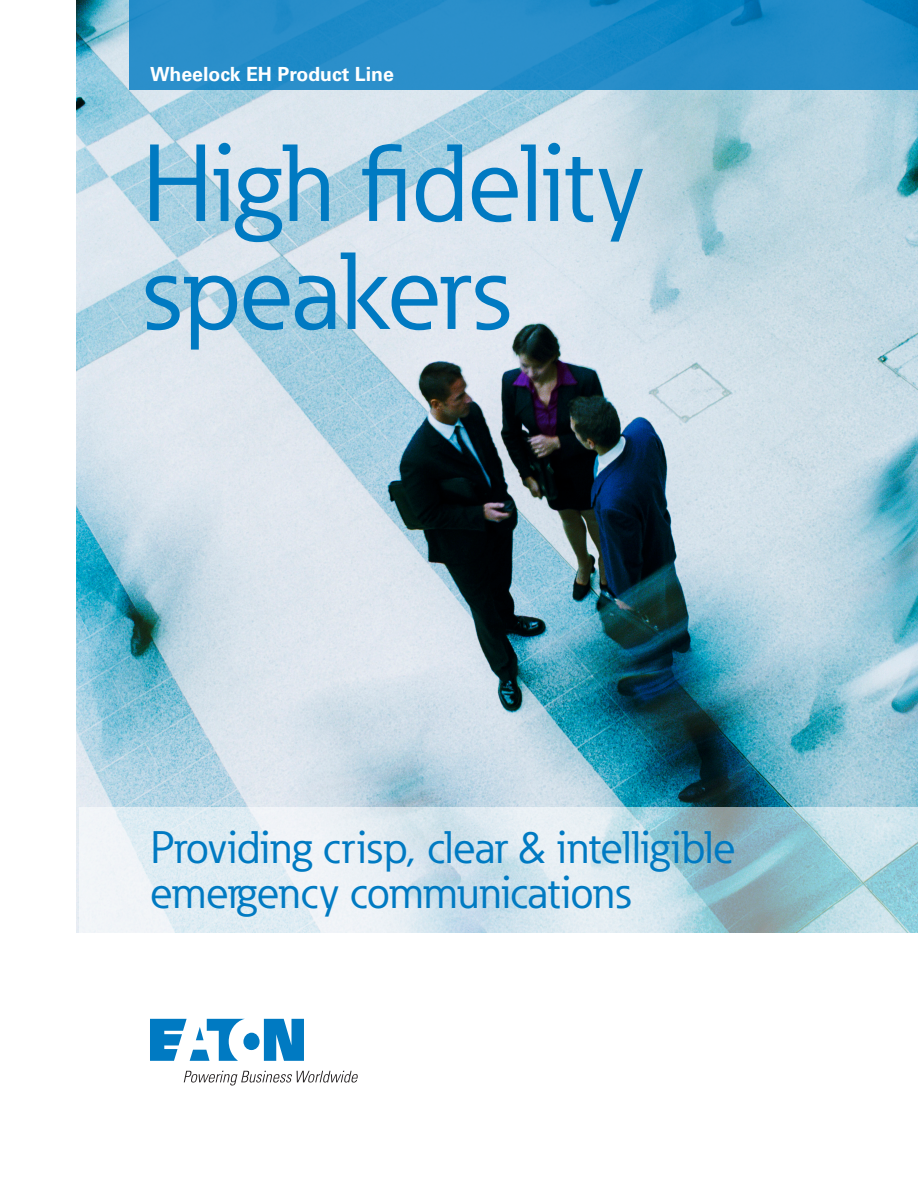
<style>
.page{position:relative;width:918px;height:1188px;background:#fff}
.page>*{position:absolute;margin:0;border:0;box-sizing:border-box;transform-origin:0 0}
._01_Headline___ADJ_S{font:108px "Eaton";color:#007ac2}
._01_Headline___ADJ_S-2{font:108px "Eaton";letter-spacing:-.02em;color:#007ac2}
._01_Subheadline___AD{font:45px/45px "Eaton";color:#007ac2}
._00_Product__Line_2{font:700 19.5px "Univers LT Std";color:#fff}
</style>
<div class="page">
<svg style="left:150px;top:1019px;width:154px;height:42px"></svg>
<svg style="left:184px;top:1071px;width:174px;height:15px"></svg>
<img style="left:77px;top:0;width:841px;height:933px">
<svg style="left:80px;top:808px;width:838px;height:125px;background:#cbe0e7"></svg>
<svg style="left:129px;top:0;width:789px;height:90px;background:#228bc7"></svg>
<p class="_00_Product__Line_2" style="left:150px;top:63px;width:246px">Wheelock EH Product Line</p>
<p class="_01_Headline___ADJ_S" style="left:141px;top:115px;width:503px">High fidelity</p>
<p class="_01_Headline___ADJ_S-2" style="left:141px;top:223px;width:369px">speakers</p>
<p class="_01_Subheadline___AD" style="left:150px;top:825px;width:587px">Providing crisp, clear &amp; intelligible emergency communications</p>
</div>
